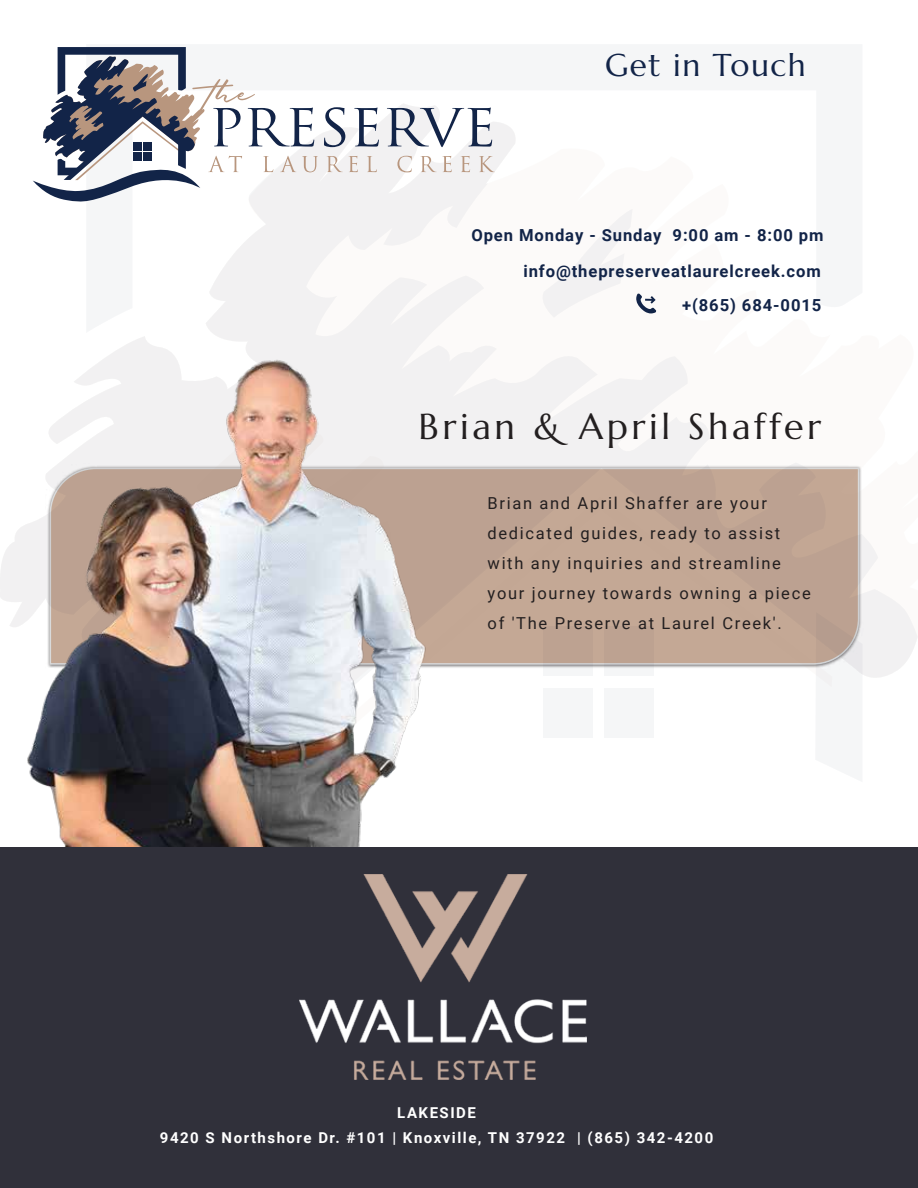
<style>
.page{position:relative;width:918px;height:1188px;background:#fff}
.page>*{position:absolute;margin:0;border:0;box-sizing:border-box;transform-origin:0 0}
.t1{font:36px "Marcellus";letter-spacing:.1em;color:#231f20}
.t2{font:31.5px "Marcellus";letter-spacing:.05em;color:#122448}
.t3{font:700 16.65px/36.5px "Roboto";letter-spacing:.055em;color:#122448;text-align:right}
.t4{font:16.5px/30px "Roboto";letter-spacing:.1em;color:#231f20}
.t5{font:700 15px/25.5px "Roboto";letter-spacing:.1em;color:#fff;text-align:center}
</style>
<div class="page">
<svg style="left:832px;top:535px;width:86px;height:313px"></svg>
<svg style="left:210px;top:104px;width:652px;height:717px"></svg>
<img style="left:0;top:302px;width:462px;height:546px">
<div style="left:0;top:848px;width:918px;height:340px;background:#30303a"></div>
<img style="left:299px;top:874px;width:288px;height:205px">
<svg style="left:324px;top:107px;width:21px;height:40px"></svg>
<svg style="left:354px;top:108px;width:25px;height:39px"></svg>
<svg style="left:387px;top:108px;width:105px;height:39px"></svg>
<svg style="left:33px;top:47px;width:285px;height:156px"></svg>
<svg style="left:327px;top:156px;width:16px;height:16px"></svg>
<svg style="left:349px;top:156px;width:9px;height:16px"></svg>
<svg style="left:367px;top:156px;width:10px;height:16px"></svg>
<svg style="left:397px;top:156px;width:15px;height:16px"></svg>
<svg style="left:421px;top:156px;width:31px;height:16px"></svg>
<svg style="left:461px;top:156px;width:9px;height:16px"></svg>
<svg style="left:479px;top:156px;width:16px;height:16px"></svg>
<svg style="left:543px;top:209px;width:113px;height:109px"></svg>
<h2 class="t2" style="left:605px;top:46px;width:202px">Get in Touch</h2>
<p class="t3" style="left:471px;top:216px;width:354px">Open Monday - Sunday 9:00 am - 8:00 pm info@thepreserveatlaurelcreek.com</p>
<p class="t3" style="left:682px;top:286px;width:141px">+(865) 684-0015</p>
<h1 class="t1" style="left:419px;top:404px;width:404px">Brian &amp; April Shaffer</h1>
<p class="t4" style="left:488px;top:488px;width:325px">Brian and April Shaffer are your dedicated guides, ready to assist with any inquiries and streamline your journey towards owning a piece of 'The Preserve at Laurel Creek'.</p>
<p class="t5" style="left:160px;top:1099px;width:555px">LAKESIDE<br>9420 S Northshore Dr. #101 | Knoxville, TN 37922 | (865) 342-4200</p>
</div>
